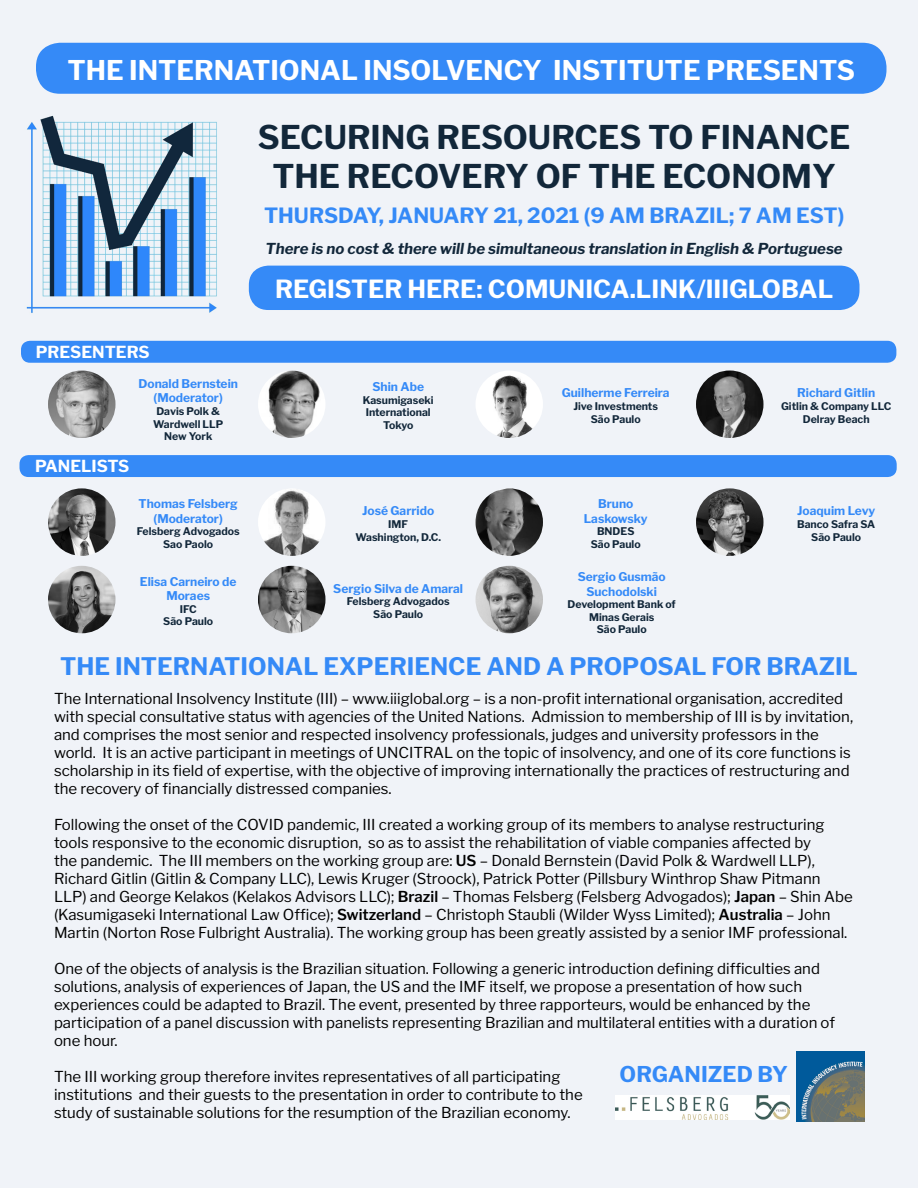
<style>
.page{position:relative;width:918px;height:1188px;background:#f0f3f8}
.page>*{position:absolute;margin:0;border:0;box-sizing:border-box;transform-origin:0 0}
.t1{font:700 32.55px/39px "Libre Franklin";color:#12273a;text-align:center}
.t2{font:700 27px "Libre Franklin";color:#fff}
.t3{font:700 24.9px "Libre Franklin";color:#fff}
.t4{font:700 24px "Libre Franklin";color:#358af7}
.t5{font:700 21.6px "Libre Franklin";color:#358af7}
.t6{font:700 20.85px "Libre Franklin";color:#358af7}
.t7{font:700 16.5px "Libre Franklin";color:#fff}
.t8{font:15px/18px "Libre Franklin";color:#000}
.t9{font:italic 700 15px "Libre Franklin";color:#12273a}
.t10{font:700 12px/14.4px "Libre Franklin";color:#358af7;text-align:center}
.t11{font:700 10.5px/12.6px "Libre Franklin";color:#12273a;text-align:center}
.s1{font-weight:600}
</style>
<div class="page">
<div style="left:36px;top:43px;width:850px;height:51px;background:#358af7;border-radius:24px"></div>
<div style="left:249px;top:266px;width:611px;height:44px;background:#358af7;border-radius:20px"></div>
<img style="left:26px;top:115px;width:191px;height:198px">
<img style="left:48px;top:370px;width:68px;height:68px;border-radius:34px">
<img style="left:258px;top:370px;width:68px;height:68px;border-radius:34px">
<img style="left:476px;top:370px;width:67px;height:68px;border-radius:34px">
<img style="left:696px;top:370px;width:68px;height:68px;border-radius:34px">
<img style="left:48px;top:488px;width:68px;height:68px;border-radius:34px">
<img style="left:258px;top:488px;width:68px;height:68px;border-radius:34px">
<img style="left:476px;top:488px;width:67px;height:68px">
<img style="left:696px;top:488px;width:68px;height:68px;border-radius:34px">
<img style="left:48px;top:566px;width:68px;height:67px;border-radius:34px">
<img style="left:258px;top:566px;width:68px;height:67px;border-radius:34px">
<img style="left:476px;top:566px;width:67px;height:67px;border-radius:34px">
<img style="left:797px;top:1051px;width:67px;height:71px">
<img style="left:615px;top:1095px;width:175px;height:25px">
<div style="left:21px;top:341px;width:875px;height:22px;background:#358af7;border-radius:9px"></div>
<div style="left:20px;top:455px;width:877px;height:22px;background:#358af7;border-radius:9px"></div>
<h2 class="t2" style="left:67px;top:49px;width:789px">The International InsolvencY Institute Presents</h2>
<h1 class="t1" style="left:258px;top:114px;width:594px">Securing resources to finance the recovery of the economy</h1>
<h3 class="t6" style="left:264px;top:200px;width:31px">THURSDA</h3>
<h3 class="t6" style="left:367px;top:200px;width:47px">Y, JANUAR</h3>
<h3 class="t6" style="left:474px;top:200px;width:372px">Y 21, 2021 (9 am Brazil; 7 am EST)</h3>
<p class="t9" style="left:266px;top:237px;width:579px">There is no cost &amp; there will be simultaneous translation in English &amp; Portuguese</p>
<p class="t7" style="left:36px;top:339px;width:24px">PRESEN</p>
<p class="t7" style="left:105px;top:339px;width:23px">TERS</p>
<p class="t7" style="left:35px;top:453px;width:23px">PANEL</p>
<p class="t7" style="left:91px;top:453px;width:38px">ISTS</p>
<p class="t10" style="left:138px;top:375px;width:101px">Donald Bernstein (Moderator)</p>
<p class="t11" style="left:153px;top:404px;width:72px">Davis Polk &amp;<br>Wardwell LLP<br>New York</p>
<p class="t10" style="left:139px;top:495px;width:101px">Thomas Felsberg (Moderator)</p>
<p class="t11" style="left:137px;top:524px;width:104px">Felsberg Advogados<br>Sao Paolo</p>
<p class="t10" style="left:140px;top:573px;width:98px">Elisa Carneiro de<br>Moraes</p>
<p class="t11" style="left:163px;top:601px;width:51px;text-align:left;text-indent:16px">IFC<br>São Paulo</p>
<h3 class="t3" style="left:275px;top:270px;width:18px">REG</h3>
<h3 class="t3" style="left:327px;top:270px;width:98px">ISTER HERE</h3>
<h3 class="t3" style="left:476px;top:270px;width:356px">: comunica.link/IIIGlobaL</h3>
<p class="t10" style="left:372px;top:378px;width:53px">Shin Abe</p>
<p class="t11" style="left:363px;top:393px;width:72px">Kasumigaseki<br>International<br>Tokyo</p>
<p class="t10" style="left:362px;top:503px;width:74px">José Garrido</p>
<p class="t11" style="left:355px;top:517px;width:87px;text-align:left;text-indent:33px">IMF<br>Washington, D.C.</p>
<p class="t10" style="left:333px;top:580px;width:131px">Sergio Silva de Amaral</p>
<p class="t11" style="left:347px;top:594px;width:104px">Felsberg Advogados<br>São Paulo</p>
<p class="t10" style="left:562px;top:385px;width:109px">Guilherme Ferreira</p>
<p class="t11" style="left:573px;top:399px;width:86px">Jive Investments<br>São Paulo</p>
<p class="t10" style="left:584px;top:495px;width:65px">Bruno<br>Laskowsky</p>
<p class="t11" style="left:591px;top:524px;width:51px;text-align:left;text-indent:6px">BNDES<br>São Paulo</p>
<p class="t10" style="left:578px;top:568px;width:90px">Sergio Gusmão<br>Suchodolski</p>
<p class="t11" style="left:568px;top:597px;width:110px">Development Bank of<br>Minas Gerais<br>São Paulo</p>
<p class="t10" style="left:797px;top:385px;width:79px">Richard Gitlin</p>
<p class="t11" style="left:803px;top:399px;width:76px;text-align:left;text-indent:-22px">Gitlin &amp; Company LLC<br>Delray Beach</p>
<p class="t10" style="left:797px;top:503px;width:79px">Joaquim Levy</p>
<p class="t11" style="left:811px;top:517px;width:58px;text-align:left;text-indent:-14px">Banco Safra SA<br>São Paulo</p>
<h3 class="t4" style="left:60px;top:647px;width:799px">The International Experience and a Proposal for Brazil</h3>
<p class="t8" style="left:54px;top:689px;width:801px">The International Insolvency Institute (III) – www.iiiglobal.org – is a non-profit international organisation, accredited with special consultative status with agencies of the United Nations. Admission to membership of III is by invitation, and comprises the most senior and respected insolvency professionals, judges and university professors in the world. It is an active participant in meetings of UNCITRAL on the topic of insolvency, and one of its core functions is scholarship in its field of expertise, with the objective of improving internationally the practices of restructuring and the recovery of financially distressed companies.</p>
<p class="t8" style="left:54px;top:815px;width:800px">Following the onset of the COVID pandemic, III created a working group of its members to analyse restructuring tools responsive to the economic disruption, so as to assist the rehabilitation of viable companies affected by<br>the pandemic. The III members on the working group are: <span class="s1">US</span> – Donald Bernstein (David Polk &amp; Wardwell LLP), Richard Gitlin (Gitlin &amp; Company LLC), Lewis Kruger (Stroock), Patrick Potter (Pillsbury Winthrop Shaw Pitmann LLP) and George Kelakos (Kelakos Advisors LLC); <span class="s1">Brazil</span> – Thomas Felsberg (Felsberg Advogados); <span class="s1">Japan</span> – Shin Abe (Kasumigaseki International Law Office); <span class="s1">Switzerland</span> – Christoph Staubli (Wilder Wyss Limited); <span class="s1">Australia</span> – John Martin (Norton Rose Fulbright Australia). The working group has been greatly assisted by a senior IMF professional.</p>
<p class="t8" style="left:54px;top:959px;width:783px">One of the objects of analysis is the Brazilian situation. Following a generic introduction defining difficulties and solutions, analysis of experiences of Japan, the US and the IMF itself, we propose a presentation of how such experiences could be adapted to Brazil. The event, presented by three rapporteurs, would be enhanced by the participation of a panel discussion with panelists representing Brazilian and multilateral entities with a duration of one hour.</p>
<p class="t8" style="left:54px;top:1067px;width:530px">The III working group therefore invites representatives of all participating institutions and their guests to the presentation in order to contribute to the study of sustainable solutions for the resumption of the Brazilian economy.</p>
<h3 class="t5" style="left:620px;top:1057px;width:17px">ORGAN</h3>
<h3 class="t5" style="left:701px;top:1057px;width:23px">IZED</h3>
<h3 class="t5" style="left:757px;top:1057px;width:32px">BY</h3>
</div>
